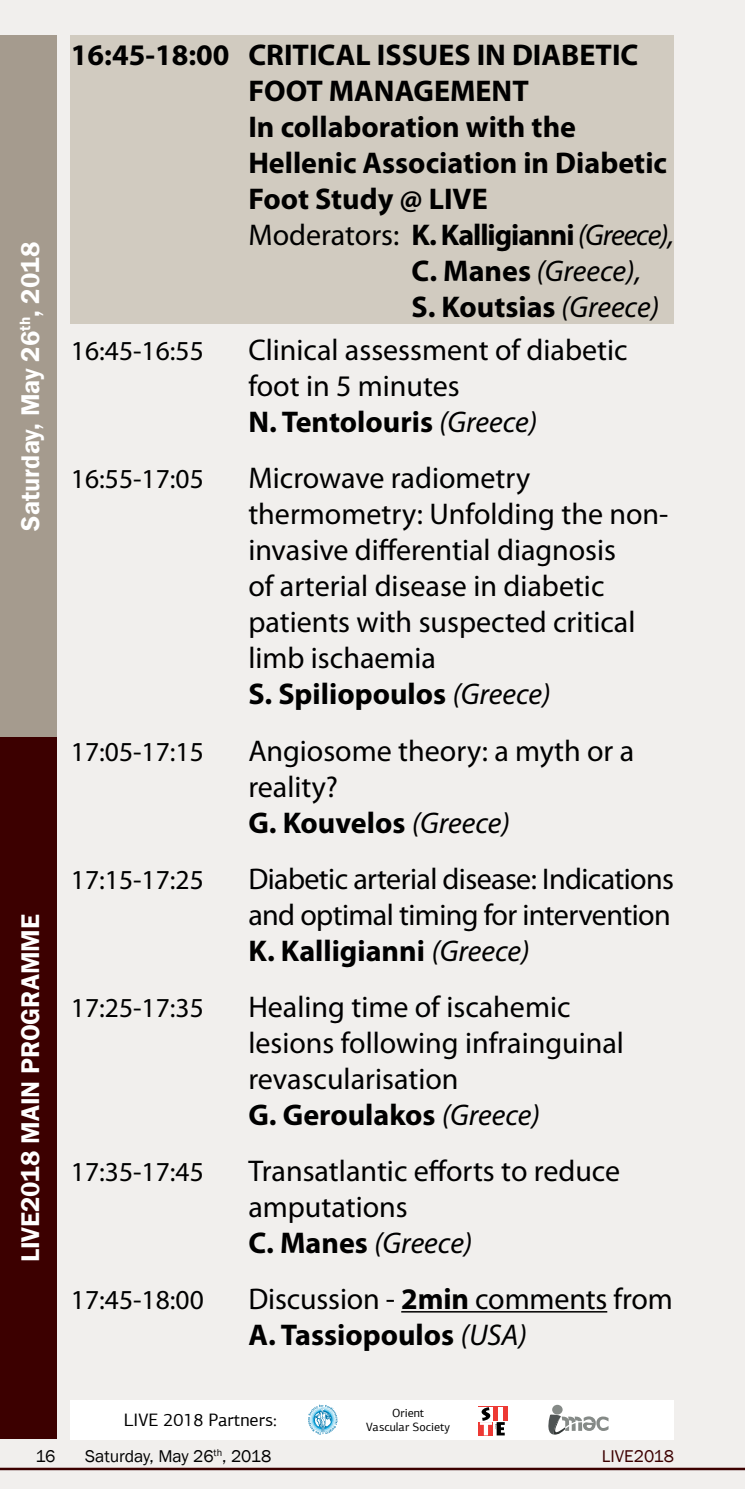
<style>
.page{position:relative;width:745px;height:1489px;background:#fff}
.page>*{position:absolute;margin:0;border:0;box-sizing:border-box;transform-origin:0 0}
.t1{font:30px/36px "Myriad Pro";color:#000}
.t2{font:700 30px "Myriad Pro";color:#000}
.t3{font:700 30px "Myriad Pro";letter-spacing:-.035em;color:#000}
.t4{font:italic 30px "Myriad Pro";color:#000}
.t5{font:27.5px "Myriad Pro";color:#000}
.t6{font:600 26.25px "Franklin Gothic";color:#fff}
.t7{font:18px "PF Agora Sans Pro";color:#000}
.t8{font:17.5px "Franklin Gothic";color:#000}
.t9{font:17.5px "Franklin Gothic";color:#3c0000}
.t10{font:12px/14.5px "PF Agora Sans Pro";color:#000;text-align:center}
.s1{font-weight:400}
.s2{font-weight:400;font-style:italic}
.s3{font-weight:700;font-style:normal}
.s4{font-weight:700}
.s5{font-style:italic}
</style>
<div class="page">
<div style="left:0;top:0;width:744px;height:1488px;background:#f1efed"></div>
<hr style="left:0;top:1467px;width:744px;height:2px;background:#3c0000">
<div style="left:0;top:737px;width:57px;height:702px;background:#3c0000"></div>
<div style="left:0;top:35px;width:57px;height:702px;background:#a59b8e"></div>
<div style="left:71px;top:1399px;width:602px;height:40px;background:#fff"></div>
<svg style="left:308px;top:1404px;width:30px;height:30px"></svg>
<div style="left:478px;top:1406px;width:30px;height:29px;background:#ed3934"></div>
<div style="left:478px;top:1406px;width:15px;height:14px;background:#fff"></div>
<svg style="left:504px;top:1421px;width:3px;height:14px"></svg>
<svg style="left:479px;top:1406px;width:25px;height:29px"></svg>
<svg style="left:551px;top:1404px;width:11px;height:10px"></svg>
<svg style="left:548px;top:1414px;width:60px;height:20px"></svg>
<hr style="left:401px;top:1310px;width:206px;height:2px;background:#000">
<div style="left:71px;top:35px;width:602px;height:289px;background:#d1cbc0"></div>
<p class="t6" style="left:14px;top:530px;width:290px;rotate:-90deg">Saturday, May 26<sup>th</sup>, 2018</p>
<p class="t6" style="left:14px;top:1262px;width:349px;rotate:-90deg">LIVE2018 MAIN PROGRAMME</p>
<p class="t2" style="left:71px;top:35px;width:568px">16:45-18:00 CRITICAL ISSUES IN DIABETIC</p>
<p class="t2" style="left:248px;top:71px;width:282px">FOOT MANAGEMENT</p>
<p class="t2" style="left:248px;top:107px;width:329px">In collaboration with the</p>
<p class="t2" style="left:248px;top:143px;width:420px">Hellenic Association in Diabetic</p>
<p class="t2" style="left:248px;top:179px;width:241px">Foot Study @ LIVE</p>
<p class="t3" style="left:248px;top:215px;width:427px"><span class="s1">Moderators:</span> K. Kalligianni <span class="s2">(Greece),</span></p>
<p class="t4" style="left:411px;top:252px;width:231px"><span class="s3">C. Manes</span> (Greece),</p>
<p class="t2" style="left:411px;top:287px;width:249px">S. Koutsias <span class="s2">(Greece)</span></p>
<p class="t5" style="left:71px;top:334px;width:134px">16:45-16:55</p>
<p class="t1" style="left:248px;top:332px;width:380px">Clinical assessment of diabetic foot in 5 minutes<br><span class="s4">N. Tentolouris</span> <span class="s5">(Greece)</span></p>
<p class="t5" style="left:71px;top:462px;width:134px">16:55-17:05</p>
<p class="t1" style="left:248px;top:460px;width:421px">Microwave radiometry thermometry: Unfolding the non&shy;invasive differential diagnosis<br>of arterial disease in diabetic patients with suspected critical limb ischaemia<br><span class="s4">S. Spiliopoulos</span> <span class="s5">(Greece)</span></p>
<p class="t5" style="left:71px;top:734px;width:134px">17:05-17:15</p>
<p class="t1" style="left:248px;top:732px;width:387px">Angiosome theory: a myth or a reality?<br><span class="s4">G. Kouvelos</span> <span class="s5">(Greece)</span></p>
<p class="t5" style="left:71px;top:862px;width:134px">17:15-17:25</p>
<p class="t1" style="left:248px;top:860px;width:427px;text-align:justify">Diabetic arterial disease: Indications and optimal timing for intervention <span class="s4">K. Kalligianni</span> <span class="s5">(Greece)</span></p>
<p class="t5" style="left:71px;top:990px;width:134px">17:25-17:35</p>
<p class="t1" style="left:248px;top:988px;width:377px">Healing time of iscahemic lesions following infrainguinal revascularisation<br><span class="s4">G. Geroulakos</span> <span class="s5">(Greece)</span></p>
<p class="t5" style="left:71px;top:1154px;width:134px">17:35-17:45</p>
<p class="t1" style="left:248px;top:1152px;width:373px">Transatlantic efforts to reduce amputations<br><span class="s4">C. Manes</span> <span class="s5">(Greece)</span></p>
<p class="t5" style="left:71px;top:1282px;width:134px">17:45-18:00</p>
<p class="t1" style="left:248px;top:1280px;width:426px">Discussion - <span class="s4">2min</span> comments from<br><span class="s4">A. Tassiopoulos</span> <span class="s5">(USA)</span></p>
<p class="t7" style="left:124px;top:1409px;width:154px">LIVE 2018 Partners:</p>
<p class="t10" style="left:366px;top:1405px;width:85px">Orient<br>Vascular Society</p>
<p class="t8" style="left:35px;top:1445px;width:21px">16</p>
<p class="t8" style="left:85px;top:1445px;width:187px">Saturday, May 26<sup>th</sup>, 2018</p>
<p class="t9" style="left:601px;top:1445px;width:74px">LIVE2018</p>
</div>
